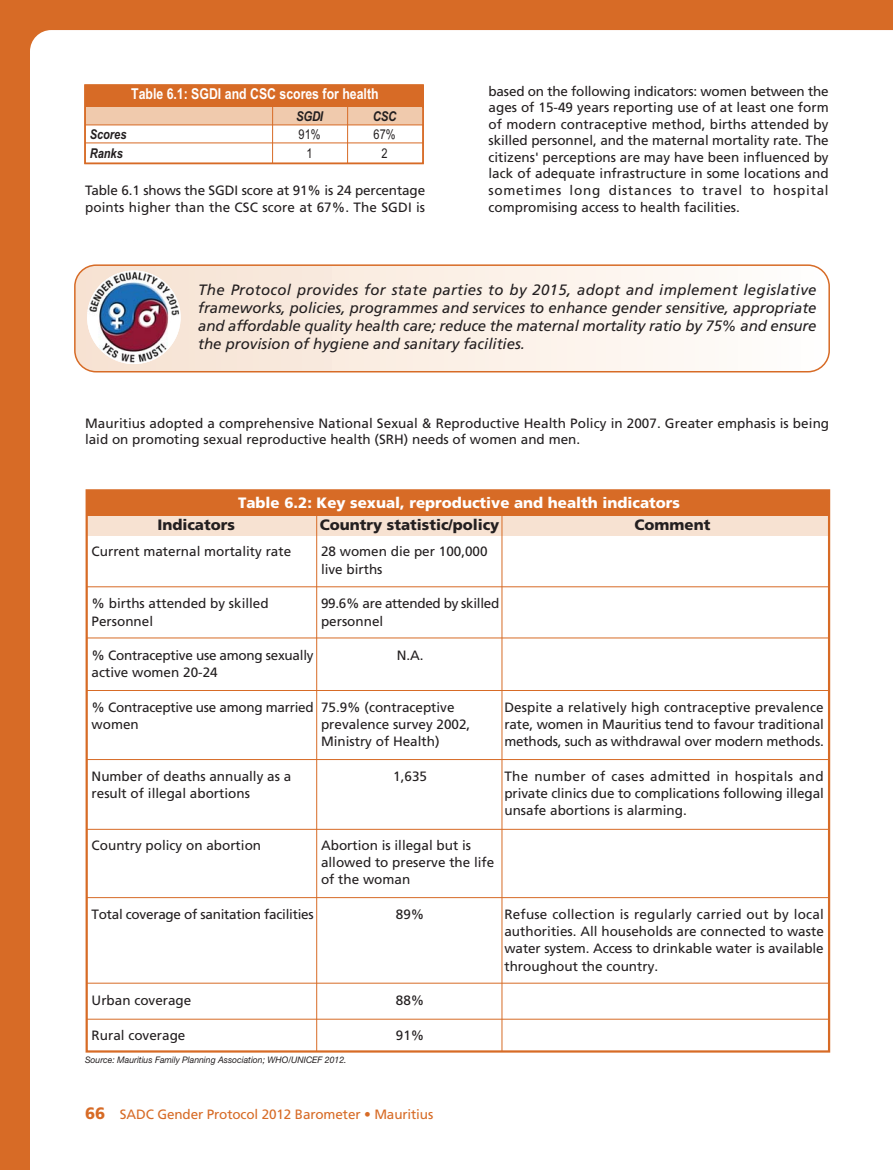
<style>
.page{position:relative;width:893px;height:1170px;background:#fff}
.page>*{position:absolute;margin:0;border:0;box-sizing:border-box;transform-origin:0 0}
.t1{font:italic 15px/18px "Frutiger LT Std";color:#231f20;text-align:justify}
.t2{font:900 15px "Frutiger LT Std";color:#fff}
.t3{font:900 15px "Frutiger LT Std";color:#231f20}
.t4{font:700 15px "Arial Narrow";color:#fff}
.t5{font:13.5px/17.2px "Frutiger LT Std";color:#231f20}
.t6{font:13.5px/17.2px "Frutiger LT Std";letter-spacing:-.02em;color:#231f20}
.t7{font:13.5px "Frutiger LT Std";letter-spacing:-.01em;color:#d76b26}
.t8{font:italic 700 13.5px/18.8px "Arial Narrow";color:#231f20}
.t9{font:13.5px/18.8px "Arial Narrow";color:#231f20;text-align:center}
.t10{font:italic 9px "Helvetica Neue";color:#231f20;scale:.96 1}
.s1{font-weight:900;font-size:16.5px}
</style>
<div class="page">
<div style="left:0;top:0;width:893px;height:1169px;background:#d76b26"></div>
<div style="left:30px;top:30px;width:863px;height:1139px;background:#fff"></div>
<div style="left:85px;top:85px;width:338px;height:22px;background:#d76b26"></div>
<div style="left:85px;top:107px;width:337px;height:18px;background:#f0caad"></div>
<hr style="left:85px;top:142px;width:338px;height:1px;background:#d76b26">
<hr style="left:85px;top:125px;width:338px;height:1px;background:#d76b26">
<div style="left:84px;top:84px;width:340px;height:80px;border:1px solid #d76b26"></div>
<hr style="left:347px;top:103px;width:1px;height:60px;background:#d76b26">
<hr style="left:272px;top:103px;width:1px;height:60px;background:#d76b26">
<div style="left:87px;top:514px;width:742px;height:22px;background:#f7e2d2"></div>
<hr style="left:502px;top:514px;width:1px;height:537px;background:#d76b26">
<hr style="left:316px;top:514px;width:1px;height:537px;background:#d76b26">
<hr style="left:87px;top:586px;width:742px;height:1px;background:#d76b26">
<hr style="left:87px;top:637px;width:742px;height:1px;background:#d76b26">
<hr style="left:87px;top:828px;width:742px;height:1px;background:#d76b26">
<div style="left:87px;top:490px;width:742px;height:25px;background:#d76b26"></div>
<hr style="left:87px;top:897px;width:742px;height:1px;background:#d76b26">
<hr style="left:87px;top:1018px;width:742px;height:1px;background:#d76b26">
<hr style="left:87px;top:690px;width:742px;height:1px;background:#d76b26">
<hr style="left:87px;top:759px;width:742px;height:1px;background:#d76b26">
<hr style="left:87px;top:982px;width:742px;height:1px;background:#d76b26">
<div style="left:75px;top:265px;width:258px;height:107px;background:#f8e7da"></div>
<svg style="left:333px;top:265px;width:496px;height:107px;background:#fcf4ed"></svg>
<hr style="left:829px;top:265px;width:1px;height:107px;background:#fff">
<div style="left:74px;top:264px;width:756px;height:108px;border:2px solid #d76b26;border-radius:21px"></div>
<img style="left:87px;top:271px;width:94px;height:93px;border-radius:50%">
<p class="t4" style="left:131px;top:89px;width:249px">Table 6.1: SGDI and CSC scores for health</p>
<p class="t8" style="left:90px;top:126px;width:38px">Scores<br>Ranks</p>
<p class="t8" style="left:296px;top:108px;width:29px">SGDI</p>
<p class="t9" style="left:299px;top:126px;width:24px">91%<br>1</p>
<p class="t8" style="left:373px;top:108px;width:25px">CSC</p>
<p class="t9" style="left:374px;top:126px;width:24px">67%<br>2</p>
<p class="t5" style="left:85px;top:183px;width:342px;line-height:16.5px">Table 6.1 shows the SGDI score at 91% is 24 percentage points higher than the CSC score at 67%. The SGDI is</p>
<p class="t5" style="left:488px;top:84px;width:342px;line-height:16.5px;text-align:justify">based on the following indicators: women between the ages of 15-49 years reporting use of at least one form of modern contraceptive method, births attended by skilled personnel, and the maternal mortality rate. The citizens' perceptions are may have been influenced by lack of adequate infrastructure in some locations and sometimes long distances to travel to hospital compromising access to health facilities.</p>
<p class="t1" style="left:198px;top:282px;width:620px">The Protocol provides for state parties to by 2015, adopt and implement legislative frameworks, policies, programmes and services to enhance gender sensitive, appropriate and affordable quality health care; reduce the maternal mortality ratio by 75% and ensure the provision of hygiene and sanitary facilities.</p>
<p class="t5" style="left:85px;top:415px;width:746px;line-height:16.5px">Mauritius adopted a comprehensive National Sexual &amp; Reproductive Health Policy in 2007. Greater emphasis is being laid on promoting sexual reproductive health (SRH) needs of women and men.</p>
<p class="t2" style="left:238px;top:496px;width:443px">Table 6.2: Key sexual, reproductive and health indicators</p>
<p class="t5" style="left:92px;top:543px;width:201px">Current maternal mortality rate</p>
<p class="t5" style="left:92px;top:595px;width:179px">% births attended by skilled<br>Personnel</p>
<p class="t6" style="left:92px;top:647px;width:224px">% Contraceptive use among sexually active women 20-24</p>
<p class="t6" style="left:92px;top:699px;width:224px">% Contraceptive use among married women</p>
<p class="t3" style="left:157px;top:518px;width:79px">Indicators</p>
<p class="t3" style="left:634px;top:518px;width:77px">Comment</p>
<p class="t3" style="left:320px;top:518px;width:181px">Country statistic/policy</p>
<p class="t5" style="left:321px;top:543px;width:168px">28 women die per 100,000 live births</p>
<p class="t6" style="left:321px;top:595px;width:180px">99.6% are attended by skilled personnel</p>
<p class="t5" style="left:397px;top:647px;width:28px">N.A.</p>
<p class="t5" style="left:321px;top:699px;width:151px">75.9% (contraceptive prevalence survey 2002,<br>Ministry of Health)</p>
<p class="t5" style="left:393px;top:768px;width:35px">1,635</p>
<p class="t5" style="left:504px;top:699px;width:321px;text-align:justify">Despite a relatively high contraceptive prevalence rate, women in Mauritius tend to favour traditional methods, such as withdrawal over modern methods.</p>
<p class="t5" style="left:504px;top:768px;width:321px;text-align:justify">The number of cases admitted in hospitals and private clinics due to complications following illegal unsafe abortions is alarming.</p>
<p class="t5" style="left:92px;top:768px;width:201px">Number of deaths annually as a result of illegal abortions</p>
<p class="t5" style="left:92px;top:837px;width:171px">Country policy on abortion</p>
<p class="t5" style="left:321px;top:837px;width:175px">Abortion is illegal but is allowed to preserve the life of the woman</p>
<p class="t5" style="left:396px;top:906px;width:30px">89%</p>
<p class="t6" style="left:92px;top:906px;width:224px">Total coverage of sanitation facilities</p>
<p class="t5" style="left:504px;top:906px;width:321px;text-align:justify">Refuse collection is regularly carried out by local authorities. All households are connected to waste water system. Access to drinkable water is available throughout the country.</p>
<p class="t5" style="left:92px;top:992px;width:101px">Urban coverage</p>
<p class="t5" style="left:92px;top:1026px;width:95px">Rural coverage</p>
<p class="t10" style="left:85px;top:1056px;width:274px">Source: Mauritius Family Planning Association; WHO/UNICEF 2012.</p>
<p class="t5" style="left:396px;top:992px;width:30px">88%</p>
<p class="t5" style="left:396px;top:1026px;width:30px">91%</p>
<p class="t7" style="left:85px;top:1108px;width:350px"><span class="s1">66</span> SADC Gender Protocol 2012 Barometer • Mauritius</p>
</div>
